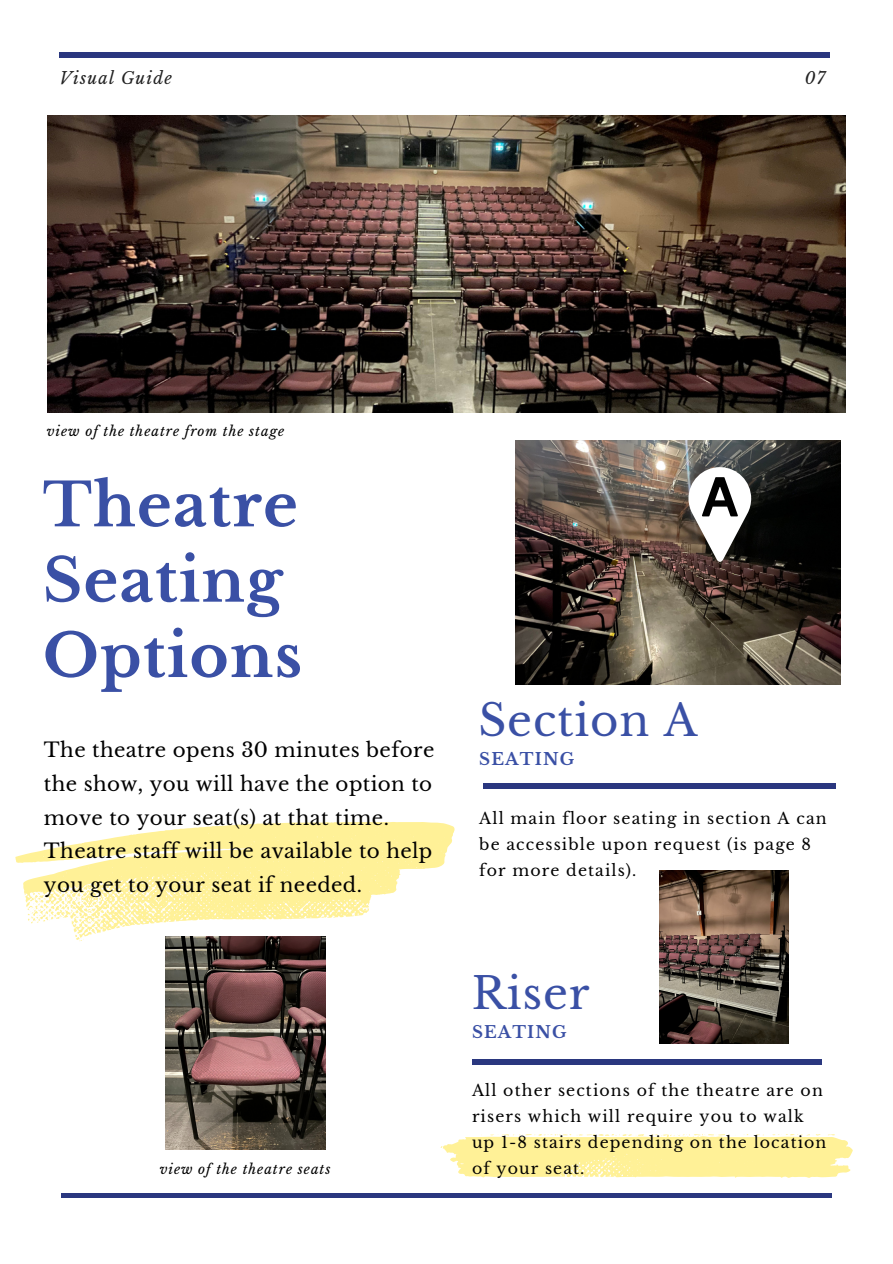
<style>
.page{position:relative;width:893px;height:1264px;background:#fff}
.page>*{position:absolute;margin:0;border:0;box-sizing:border-box;transform-origin:0 0}
.t1{font:700 59.55px/75.3px "Libre Baskerville";letter-spacing:.02em;color:#3a50a5}
.t2{font:43.5px "Libre Baskerville";letter-spacing:.02em;color:#3a50a5}
.t3{font:19.8px/33.8px "Libre Baskerville";letter-spacing:.02em;color:#000;text-align:justify}
.t4{font:700 16.65px "Libre Baskerville";letter-spacing:.07em;color:#3a50a5}
.t5{font:italic 16.5px "Libre Baskerville";letter-spacing:.07em;color:#222}
.t6{font:700 16.5px "Libre Baskerville";letter-spacing:.07em;color:#3a50a5}
.t7{font:15.75px/25.8px "Libre Baskerville";letter-spacing:.07em;color:#000}
.t8{font:italic 13.5px "Libre Baskerville";letter-spacing:.07em;color:#000}
</style>
<div class="page">
<hr style="left:60px;top:53px;width:770px;height:4px;background:#2a377f">
<hr style="left:61px;top:1193px;width:770px;height:4px;background:#2a377f">
<img style="left:47px;top:116px;width:798px;height:296px">
<div style="left:483px;top:783px;width:352px;height:5px;background:#2a377f"></div>
<svg style="left:440px;top:1134px;width:412px;height:44px;background:#fff2a6"></svg>
<hr style="left:471px;top:1059px;width:350px;height:4px;background:#2a377f">
<svg style="left:15px;top:822px;width:440px;height:119px;fill:#fff197"></svg>
<img style="left:166px;top:936px;width:159px;height:213px">
<img style="left:515px;top:440px;width:325px;height:244px">
<svg style="left:688px;top:467px;width:63px;height:95px"></svg>
<img style="left:659px;top:870px;width:129px;height:173px">
<p class="t5" style="left:60px;top:68px;width:114px">Visual Guide</p>
<p class="t5" style="left:804px;top:68px;width:22px">07</p>
<p class="t8" style="left:47px;top:423px;width:239px">view of the theatre from the stage</p>
<p class="t1" style="left:43px;top:468px;width:261px">Theatre<br>Seating<br>Options</p>
<p class="t3" style="left:44px;top:733px;width:392px">The theatre opens 30 minutes before the show, you will have the option to move to your seat(s) at that time.</p>
<p class="t3" style="left:44px;top:834px;width:390px">Theatre staff will be available to help you get to your seat if needed.</p>
<p class="t8" style="left:160px;top:1161px;width:172px">view of the theatre seats</p>
<p class="t2" style="left:478px;top:694px;width:220px">Section A</p>
<p class="t4" style="left:479px;top:749px;width:97px">SEATING</p>
<p class="t7" style="left:479px;top:805px;width:349px">All main floor seating in section A can be accessible upon request (is page 8 for more details).</p>
<p class="t2" style="left:471px;top:966px;width:119px">Riser</p>
<p class="t6" style="left:472px;top:1022px;width:96px">SEATING</p>
<p class="t7" style="left:472px;top:1078px;width:356px">All other sections of the theatre are on risers which will require you to walk up 1-8 stairs depending on the location of your seat.</p>
</div>
